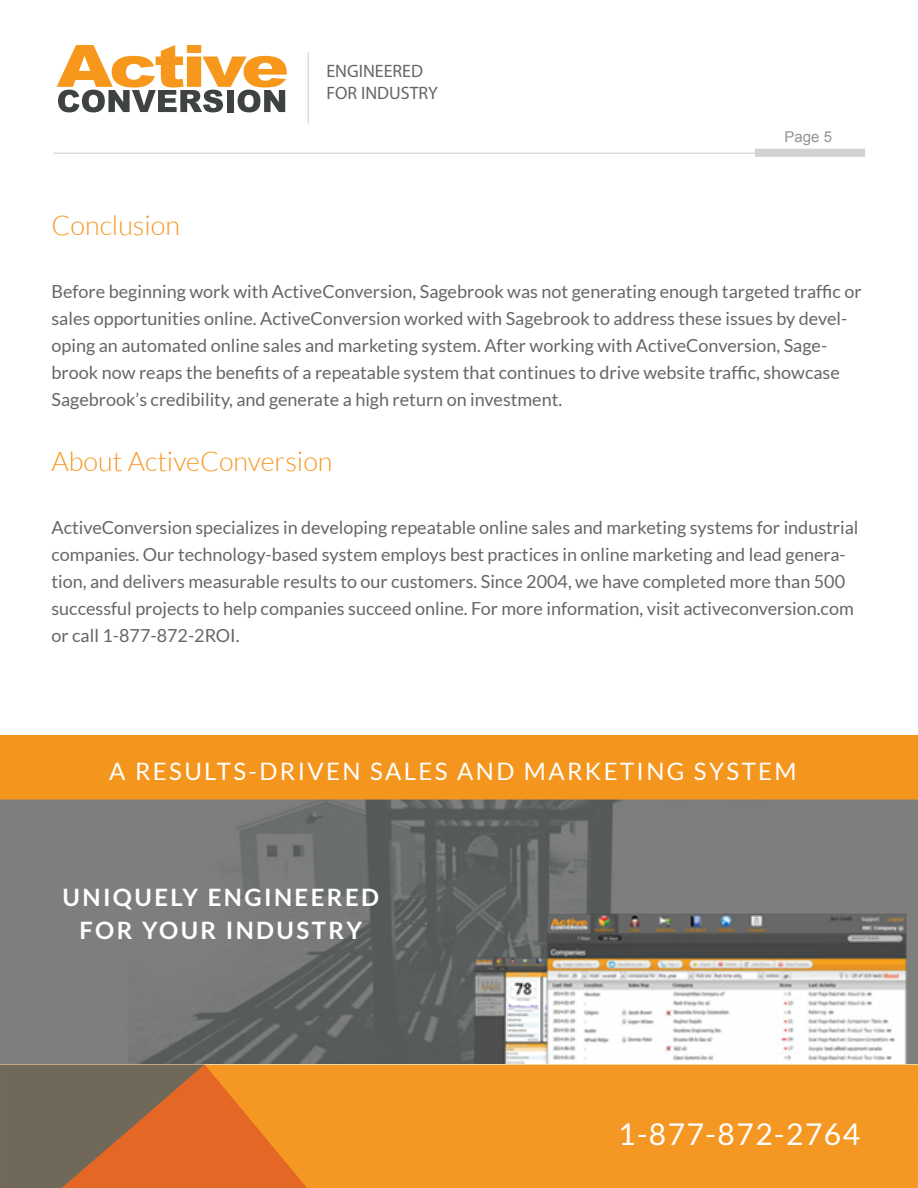
<style>
.page{position:relative;width:918px;height:1188px;background:#fff}
.page>*{position:absolute;margin:0;border:0;box-sizing:border-box;transform-origin:0 0}
.t1{font:30px "Lato";letter-spacing:.05em;color:#fff}
.t2{font:300 27px "Lato";color:#f59823}
.t3{font:24px "Lato";letter-spacing:.1em;color:#fff}
.t4{font:700 24px/33px "Lato";letter-spacing:.1em;color:#fff;text-align:center}
.t5{font:18px/27px "Lato";color:#666}
.t6{font:18px/21.6px "Myriad Pro";color:#666}
.t7{font:15px "Arial";color:#939598}
</style>
<div class="page">
<div style="left:0;top:1065px;width:918px;height:123px;background:#f59823"></div>
<svg style="left:0;top:1065px;width:307px;height:123px"></svg>
<hr style="left:308px;top:52px;width:1px;height:72px;background:#d1d2d4">
<hr style="left:54px;top:153px;width:811px;height:1px;background:#d1d2d4">
<div style="left:755px;top:149px;width:110px;height:8px;background:#d1d2d4"></div>
<svg style="left:57px;top:45px;width:230px;height:67px"></svg>
<img style="left:0;top:735px;width:918px;height:329px">
<h2 class="t2" style="left:52px;top:211px;width:130px">Conclusion</h2>
<p class="t6" style="left:326px;top:60px;width:113px">ENGINEERED<br>FOR INDUSTRY</p>
<p class="t7" style="left:784px;top:127px;width:49px">Page 5</p>
<p class="t5" style="left:52px;top:278px;width:812px">Before beginning work with ActiveConversion, Sagebrook was not generating enough targeted traffic or sales opportunities online. ActiveConversion worked with Sagebrook to address these issues by devel&shy;oping an automated online sales and marketing system. After working with ActiveConversion, Sage&shy;brook now reaps the benefits of a repeatable system that continues to drive website traffic, showcase Sagebrook’s credibility, and generate a high return on investment.</p>
<h2 class="t2" style="left:52px;top:447px;width:283px">About ActiveConversion</h2>
<p class="t5" style="left:52px;top:514px;width:809px">ActiveConversion specializes in developing repeatable online sales and marketing systems for industrial companies. Our technology-based system employs best practices in online marketing and lead genera&shy;tion, and delivers measurable results to our customers. Since 2004, we have completed more than 500 successful projects to help companies succeed online. For more information, visit activeconversion.com or call 1-877-872-2ROI.</p>
<h3 class="t3" style="left:109px;top:758px;width:689px">A RESULTS-DRIVEN SALES AND MARKETING SYSTEM</h3>
<h3 class="t4" style="left:63px;top:881px;width:318px">UNIQUELY ENGINEERED<br>FOR YOUR INDUSTRY</h3>
<h1 class="t1" style="left:618px;top:1118px;width:244px">1-877-872-2764</h1>
</div>
